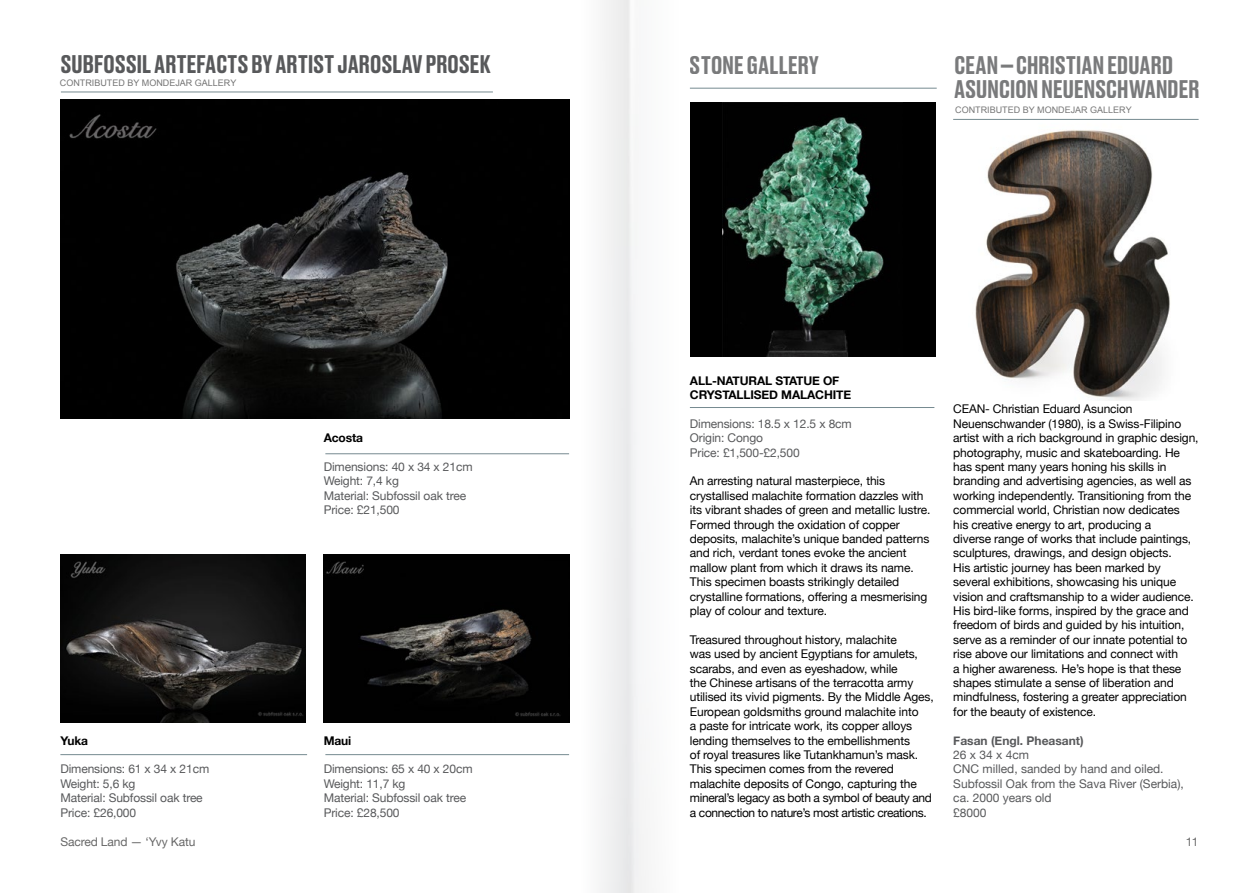
<style>
.page{position:relative;width:1259px;height:893px;background:#fff}
.page>*{position:absolute;margin:0;border:0;box-sizing:border-box;transform-origin:0 0}
.t1{font:500 24px/24.3px "Druk Text Trial";letter-spacing:-.015em;color:#58595b}
.t2{font:12px/14.4px "Helvetica Neue";letter-spacing:-.01em;color:#000}
.t3{font:12px/14.4px "Helvetica Neue";letter-spacing:-.01em;color:#58595b}
.t4{font:700 12px/14.4px "Helvetica Neue";letter-spacing:-.01em;color:#000}
.t5{font:700 12px "Helvetica Neue";color:#58595b}
.t6{font:9px "Arial";color:#767676}
.t7{font:9px "Arial";color:#747474}
.s1{font-family:"Impact";font-weight:400}
</style>
<div class="page">
<hr style="left:61px;top:92px;width:432px;height:1px;background:#768a90">
<hr style="left:325px;top:453px;width:244px;height:1px;background:#768a90">
<hr style="left:60px;top:754px;width:247px;height:1px;background:#768a90">
<hr style="left:325px;top:754px;width:244px;height:1px;background:#768a90">
<img style="left:60px;top:555px;width:246px;height:168px">
<img style="left:324px;top:555px;width:245px;height:168px">
<img style="left:60px;top:99px;width:509px;height:319px">
<img style="left:968px;top:118px;width:213px;height:282px">
<hr style="left:953px;top:119px;width:245px;height:1px;background:#768a90">
<hr style="left:690px;top:88px;width:246px;height:1px;background:#768a90">
<hr style="left:690px;top:407px;width:244px;height:1px;background:#768a90">
<div style="left:690px;top:102px;width:245px;height:255px;background:#000"></div>
<img style="left:722px;top:102px;width:180px;height:255px">
<h1 class="t1" style="left:60px;top:55px;width:432px">SUBFOSSIL ARTEFACTS BY ARTIST JAROSLAV PROSEK</h1>
<p class="t7" style="left:60px;top:77px;width:178px">CONTRIBUTED BY MONDEJAR GALLERY</p>
<p class="t4" style="left:60px;top:733px;width:29px">Yuka</p>
<p class="t3" style="left:60px;top:763px;width:150px">Dimensions: 61 x 34 x 21cm<br>Weight: 5,6 kg<br>Material: Subfossil oak tree<br>Price: £26,000</p>
<p class="t4" style="left:324px;top:431px;width:41px">Acosta</p>
<p class="t3" style="left:324px;top:460px;width:150px">Dimensions: 40 x 34 x 21cm<br>Weight: 7,4 kg<br>Material: Subfossil oak tree<br>Price: £21,500</p>
<p class="t4" style="left:324px;top:733px;width:29px">Maui</p>
<p class="t3" style="left:324px;top:763px;width:150px">Dimensions: 65 x 40 x 20cm<br>Weight: 11,7 kg<br>Material: Subfossil oak tree<br>Price: £28,500</p>
<h1 class="t1" style="left:690px;top:55px;width:131px">STONE GALLERY</h1>
<h1 class="t1" style="left:954px;top:55px;width:247px">CEAN <span class="s1">–</span> CHRISTIAN EDUARD<br>ASUNCION NEUENSCHWANDER</h1>
<p class="t6" style="left:955px;top:104px;width:178px">CONTRIBUTED BY MONDEJAR GALLERY</p>
<p class="t4" style="left:690px;top:373px;width:163px">ALL-NATURAL STATUE OF<br>CRYSTALLISED MALACHITE</p>
<p class="t3" style="left:690px;top:417px;width:163px">Dimensions: 18.5 x 12.5 x 8cm<br>Origin: Congo<br>Price: £1,500-£2,500</p>
<p class="t2" style="left:690px;top:475px;width:242px">An arresting natural masterpiece, this crystallised malachite formation dazzles with its vibrant shades of green and metallic lustre.<br>Formed through the oxidation of copper deposits, malachite’s unique banded patterns and rich, verdant tones evoke the ancient mallow plant from which it draws its name.<br>This specimen boasts strikingly detailed crystalline formations, offering a mesmerising play of colour and texture.</p>
<p class="t2" style="left:690px;top:633px;width:245px">Treasured throughout history, malachite<br>was used by ancient Egyptians for amulets, scarabs, and even as eyeshadow, while<br>the Chinese artisans of the terracotta army utilised its vivid pigments. By the Middle Ages, European goldsmiths ground malachite into<br>a paste for intricate work, its copper alloys lending themselves to the embellishments<br>of royal treasures like Tutankhamun’s mask.<br>This specimen comes from the revered malachite deposits of Congo, capturing the mineral’s legacy as both a symbol of beauty and a connection to nature’s most artistic creations.</p>
<p class="t2" style="left:953px;top:403px;width:247px">CEAN- Christian Eduard Asuncion Neuenschwander (1980), is a Swiss-Filipino artist with a rich background in graphic design, photography, music and skateboarding. He has spent many years honing his skills in branding and advertising agencies, as well as working independently. Transitioning from the commercial world, Christian now dedicates<br>his creative energy to art, producing a<br>diverse range of works that include paintings, sculptures, drawings, and design objects.<br>His artistic journey has been marked by several exhibitions, showcasing his unique vision and craftsmanship to a wider audience.<br>His bird-like forms, inspired by the grace and freedom of birds and guided by his intuition, serve as a reminder of our innate potential to rise above our limitations and connect with<br>a higher awareness. He’s hope is that these shapes stimulate a sense of liberation and mindfulness, fostering a greater appreciation for the beauty of existence.</p>
<p class="t5" style="left:953px;top:731px;width:132px">Fasan (Engl. Pheasant)</p>
<p class="t3" style="left:953px;top:748px;width:232px">26 x 34 x 4cm<br>CNC milled, sanded by hand and oiled.<br>Subfossil Oak from the Sava River (Serbia), ca. 2000 years old<br>£8000</p>
<p class="t2" style="left:60px;top:835px;width:136px">Sacred Land — ‘Yvy Katu</p>
<p class="t2" style="left:1185px;top:835px;width:15px">11</p>
</div>
